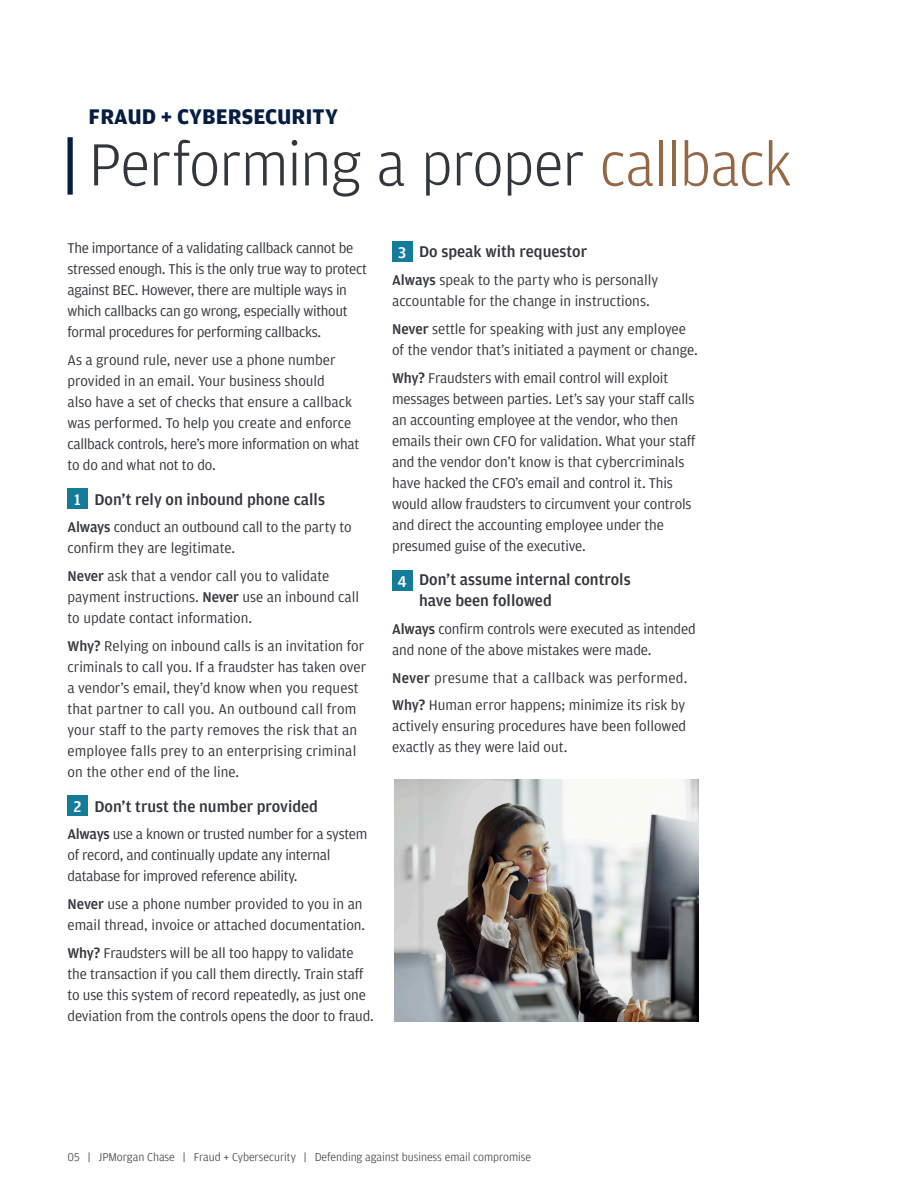
<style>
.page{position:relative;width:918px;height:1188px;background:#fff}
.page>*{position:absolute;margin:0;border:0;box-sizing:border-box;transform-origin:0 0}
.t1{font:300 63px "Amplitude";letter-spacing:-.02em;color:#31373d}
.t2{font:700 22.5px "Amplitude";color:#041e42}
.t3{font:500 16.5px/21px "Amplitude";color:#31373d}
.t4{font:500 16.5px "Amplitude";color:#fff}
.t5{font:15px/21px "Amplitude";letter-spacing:-.01em;color:#31373d}
.t6{font:15px "Amplitude";letter-spacing:.02em;color:#31373d}
.t7{font:300 12px "Amplitude";letter-spacing:-.005em;color:#31373d}
.s1{color:#936846}
.s2{font-weight:500}
.s3{color:#041e42}
</style>
<div class="page">
<div style="left:68px;top:137px;width:5px;height:58px;background:#041e42"></div>
<div style="left:68px;top:489px;width:20px;height:20px;background:#147b99"></div>
<div style="left:68px;top:796px;width:20px;height:20px;background:#147b99"></div>
<div style="left:392px;top:242px;width:20px;height:20px;background:#147b99"></div>
<div style="left:392px;top:571px;width:20px;height:20px;background:#147b99"></div>
<img style="left:394px;top:780px;width:305px;height:242px">
<h2 class="t2" style="left:89px;top:104px;width:251px">FRAUD + CYBERSECURITY</h2>
<h1 class="t1" style="left:88px;top:125px;width:705px">Performing a proper <span class="s1">callback</span></h1>
<p class="t5" style="left:68px;top:238px;width:301px">The importance of a validating callback cannot be stressed enough. This is the only true way to protect against BEC. However, there are multiple ways in which callbacks can go wrong, especially without formal procedures for performing callbacks.</p>
<p class="t5" style="left:68px;top:350px;width:293px">As a ground rule, never use a phone number provided in an email. Your business should<br>also have a set of checks that ensure a callback was performed. To help you create and enforce callback controls, here’s more information on what to do and what not to do.</p>
<p class="t4" style="left:74px;top:490px;width:8px">1</p>
<p class="t3" style="left:95px;top:488px;width:232px">Don’t rely on inbound phone calls</p>
<p class="t5" style="left:68px;top:517px;width:286px"><span class="s2">Always</span> conduct an outbound call to the party to confirm they are legitimate.</p>
<p class="t5" style="left:68px;top:566px;width:293px"><span class="s2">Never</span> ask that a vendor call you to validate payment instructions. <span class="s2">Never</span> use an inbound call to update contact information.</p>
<p class="t5" style="left:68px;top:636px;width:300px"><span class="s2">Why?</span> Relying on inbound calls is an invitation for criminals to call you. If a fraudster has taken over a vendor’s email, they’d know when you request that partner to call you. An outbound call from your staff to the party removes the risk that an employee falls prey to an enterprising criminal on the other end of the line.</p>
<p class="t4" style="left:74px;top:797px;width:10px">2</p>
<p class="t3" style="left:94px;top:795px;width:225px">Don’t trust the number provided</p>
<p class="t5" style="left:68px;top:824px;width:301px"><span class="s2">Always</span> use a known or trusted number for a system of record, and continually update any internal database for improved reference ability.</p>
<p class="t5" style="left:68px;top:894px;width:299px"><span class="s2">Never</span> use a phone number provided to you in an email thread, invoice or attached documentation.</p>
<p class="t5" style="left:68px;top:942px;width:308px"><span class="s2">Why?</span> Fraudsters will be all too happy to validate the transaction if you call them directly. Train staff to use this system of record repeatedly, as just one deviation from the controls opens the door to fraud.</p>
<p class="t4" style="left:398px;top:242px;width:10px">3</p>
<p class="t3" style="left:419px;top:241px;width:170px">Do speak with requestor</p>
<p class="t5" style="left:392px;top:270px;width:268px"><span class="s2">Always</span> speak to the party who is personally accountable for the change in instructions.</p>
<p class="t5" style="left:392px;top:318px;width:307px"><span class="s2">Never</span> settle for speaking with just any employee of the vendor that’s initiated a payment or change.</p>
<p class="t5" style="left:392px;top:367px;width:305px"><span class="s2">Why?</span> Fraudsters with email control will exploit messages between parties. Let’s say your staff calls an accounting employee at the vendor, who then emails their own CFO for validation. What your staff and the vendor don’t know is that cybercriminals have hacked the CFO’s email and control it. This would allow fraudsters to circumvent your controls and direct the accounting employee under the presumed guise of the executive.</p>
<p class="t4" style="left:398px;top:572px;width:11px">4</p>
<p class="t3" style="left:419px;top:569px;width:213px">Don’t assume internal controls have been followed</p>
<p class="t5" style="left:392px;top:618px;width:305px"><span class="s2">Always</span> confirm controls were executed as intended and none of the above mistakes were made.</p>
<p class="t6" style="left:392px;top:669px;width:297px"><span class="s2">Never</span> presume that a callback was performed.</p>
<p class="t5" style="left:392px;top:695px;width:296px;text-align:justify"><span class="s2">Why?</span> Human error happens; minimize its risk by actively ensuring procedures have been followed exactly as they were laid out.</p>
<p class="t7" style="left:68px;top:1149px;width:465px">05 <span class="s3">|</span> JPMorgan Chase <span class="s3">|</span> Fraud + Cybersecurity <span class="s3">|</span> Defending against business email compromise</p>
</div>
